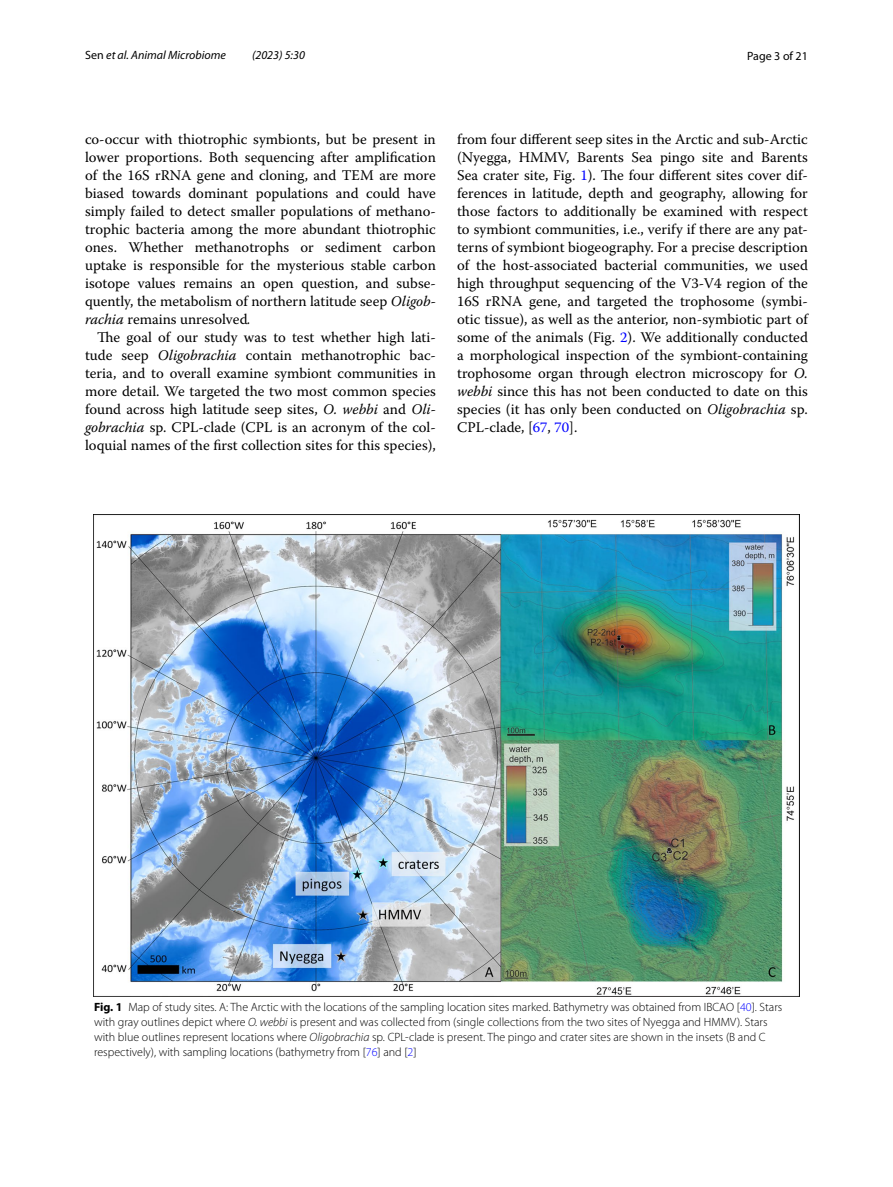
<style>
.page{position:relative;width:893px;height:1187px;background:#fff}
.page>*{position:absolute;margin:0;border:0;box-sizing:border-box;transform-origin:0 0}
.t1{font:14.7px/18px "Warnock Pro";color:#000;text-align:justify}
.t2{font:300 12px/15px "Myriad Pro";color:#000}
.t3{font:italic 12px "Myriad Pro";color:#000}
.t4{font:12px "Myriad Pro";color:#000}
.s1{font-style:normal}
.s2{font-style:italic}
.s3{color:#00f}
.s4{font-weight:700}
</style>
<div class="page">
<img style="left:94px;top:515px;width:705px;height:480px">
<p class="t3" style="left:85px;top:48px;width:142px"><span class="s1">Sen</span> et al. Animal Microbiome</p>
<p class="t3" style="left:252px;top:48px;width:54px">(2023) 5:30</p>
<p class="t4" style="left:747px;top:48px;width:62px">Page 3 of 21</p>
<p class="t1" style="left:85px;top:130px;width:352px">co-occur with thiotrophic symbionts, but be present in lower proportions. Both sequencing after amplification of the 16S rRNA gene and cloning, and TEM are more biased towards dominant populations and could have simply failed to detect smaller populations of methano&shy;trophic bacteria among the more abundant thiotrophic ones. Whether methanotrophs or sediment carbon uptake is responsible for the mysterious stable carbon isotope values remains an open question, and subse&shy;quently, the metabolism of northern latitude seep <span class="s2">Oligob&shy;rachia</span> remains unresolved<span class="s2">.</span></p>
<p class="t1" style="left:85px;top:328px;width:352px;text-indent:12px">The goal of our study was to test whether high lati&shy;tude seep <span class="s2">Oligobrachia</span> contain methanotrophic bac&shy;teria, and to overall examine symbiont communities in more detail. We targeted the two most common species found across high latitude seep sites, <span class="s2">O. webbi</span> and <span class="s2">Oli&shy;gobrachia</span> sp. CPL-clade (CPL is an acronym of the col&shy;loquial names of the first collection sites for this species),</p>
<p class="t1" style="left:457px;top:130px;width:352px">from four different seep sites in the Arctic and sub-Arctic (Nyegga, HMMV, Barents Sea pingo site and Barents Sea crater site, Fig. <span class="s3">1</span>). The four different sites cover dif&shy;ferences in latitude, depth and geography, allowing for those factors to additionally be examined with respect to symbiont communities, i.e., verify if there are any pat&shy;terns of symbiont biogeography. For a precise description of the host-associated bacterial communities, we used high throughput sequencing of the V3-V4 region of the 16S rRNA gene, and targeted the trophosome (symbi&shy;otic tissue), as well as the anterior, non-symbiotic part of some of the animals (Fig. <span class="s3">2</span>). We additionally conducted a morphological inspection of the symbiont-containing trophosome organ through electron microscopy for <span class="s2">O. webbi</span> since this has not been conducted to date on this species (it has only been conducted on <span class="s2">Oligobrachia</span> sp.<br>CPL-clade, [<span class="s3">67</span>, <span class="s3">70</span>].</p>
<p class="t2" style="left:94px;top:999px;width:690px"><span class="s4">Fig. 1</span> Map of study sites. A: The Arctic with the locations of the sampling location sites marked. Bathymetry was obtained from IBCAO [<span class="s3">40</span>]. Stars with gray outlines depict where <span class="s2">O. webbi</span> is present and was collected from (single collections from the two sites of Nyegga and HMMV). Stars with blue outlines represent locations where <span class="s2">Oligobrachia</span> sp. CPL-clade is present. The pingo and crater sites are shown in the insets (B and C respectively), with sampling locations (bathymetry from [<span class="s3">76</span>] and [<span class="s3">2</span>]</p>
</div>
